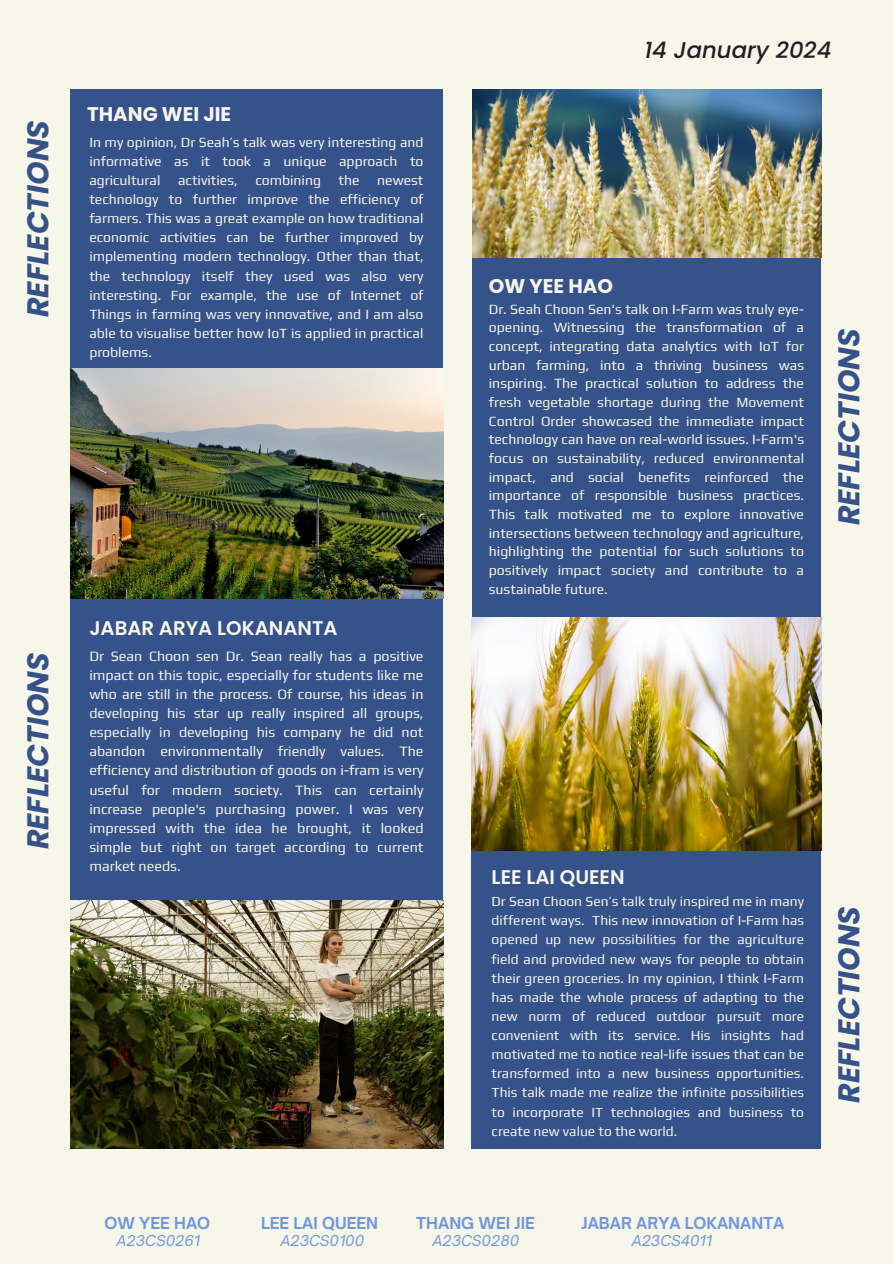
<style>
.page{position:relative;width:893px;height:1264px;background:#fff}
.page>*{position:absolute;margin:0;border:0;box-sizing:border-box;transform-origin:0 0}
.t1{font:italic 700 30px "Poppins";color:#36528b}
.t2{font:italic 500 22.8px "Poppins";color:#291b25}
.t3{font:600 19.8px "Poppins";color:#f6f6e9}
.t4{font:700 19.8px "Poppins";color:#f6f6e9}
.t5{font:700 15.75px "Open Sauce One";color:#7397df}
.t6{font:italic 14.4px "Open Sauce One";color:#7397df}
.t7{font:14.25px/19.2px "Play";color:#f6f6e9;text-align:justify}
.t8{font:13.95px/18.6px "Play";color:#f6f6e9;text-align:justify}
.t9{font:13.8px/19.2px "Play";color:#f6f6e9;text-align:justify}
</style>
<div class="page">
<div style="left:0;top:0;width:892px;height:1263px;background:#f6f6e9"></div>
<div style="left:71px;top:544px;width:372px;height:495px;background:#36528b"></div>
<img style="left:71px;top:367px;width:372px;height:231px">
<div style="left:471px;top:850px;width:350px;height:298px;background:#36528b"></div>
<div style="left:473px;top:257px;width:348px;height:390px;background:#36528b"></div>
<img style="left:471px;top:617px;width:350px;height:233px">
<img style="left:71px;top:900px;width:372px;height:248px">
<div style="left:71px;top:89px;width:372px;height:278px;background:#36528b"></div>
<img style="left:473px;top:89px;width:348px;height:168px">
<p class="t1" style="left:17px;top:317px;width:198px;rotate:-90deg">REFLECTIONS</p>
<p class="t1" style="left:17px;top:849px;width:198px;rotate:-90deg">REFLECTIONS</p>
<p class="t4" style="left:87px;top:100px;width:146px">THANG WEI JIE</p>
<p class="t8" style="left:89px;top:132px;width:336px;line-height:19.2px">In my opinion, Dr Seah’s talk was very interesting and informative as it took a unique approach to agricultural</p>
<p class="t8" style="left:178px;top:171px;width:61px">activities,</p>
<p class="t8" style="left:255px;top:171px;width:67px">combining</p>
<p class="t8" style="left:338px;top:171px;width:23px">the</p>
<p class="t8" style="left:89px;top:170px;width:336px;line-height:19.2px;text-indent:288px">newest technology to further improve the efficiency of farmers. This was a great example on how traditional economic activities can be further improved by implementing modern technology. Other than that, the technology itself they used was also very interesting. For example, the use of Internet of Things in farming was very innovative, and I am also able to visualise better how IoT is applied in practical problems.</p>
<p class="t3" style="left:89px;top:613px;width:250px">JABAR ARYA LOKANANTA</p>
<p class="t7" style="left:89px;top:646px;width:336px">Dr Sean Choon sen Dr. Sean really has a positive impact on this topic, especially for students like me who are still in the process. Of course, his ideas in developing his star up really inspired all groups, especially in developing his company he did not abandon environmentally friendly values. The efficiency and distribution of goods on i-fram is very useful for modern society. This can certainly increase people's purchasing power. I was very impressed with the idea he brought, it looked simple but right on target according to current market needs.</p>
<p class="t2" style="left:644px;top:34px;width:189px">14 January 2024</p>
<p class="t4" style="left:489px;top:272px;width:126px">OW YEE HAO</p>
<p class="t8" style="left:489px;top:299px;width:317px">Dr. Seah Choon Sen's talk on I-Farm was truly eye&shy;opening. Witnessing the transformation of a concept, integrating data analytics with IoT for urban farming, into a thriving business was inspiring. The practical solution to address the fresh vegetable shortage during the Movement Control Order showcased the immediate impact technology can have on real-world issues. I-Farm's focus on sustainability, reduced environmental impact, and social benefits reinforced the importance of responsible business practices.<br>This talk motivated me to explore innovative intersections between technology and agriculture, highlighting the potential for such solutions to positively impact society and contribute to a sustainable future.</p>
<p class="t1" style="left:827px;top:525px;width:198px;rotate:-90deg">REFLECTIONS</p>
<p class="t3" style="left:491px;top:863px;width:134px">LEE LAI QUEEN</p>
<p class="t9" style="left:491px;top:891px;width:314px">Dr Sean Choon Sen’s talk truly inspired me in many different ways. This new innovation of I-Farm has opened up new possibilities for the agriculture field and provided new ways for people to obtain their green groceries. In my opinion, I think I-Farm has made the whole process of adapting to the new norm of reduced outdoor pursuit more convenient with its service. His insights had motivated me to notice real-life issues that can be transformed into a new business opportunities.<br>This talk made me realize the infinite possibilities to incorporate IT technologies and business to create new value to the world.</p>
<p class="t1" style="left:827px;top:1102px;width:198px;rotate:-90deg">REFLECTIONS</p>
<p class="t5" style="left:105px;top:1213px;width:107px">OW YEE HAO</p>
<p class="t5" style="left:261px;top:1213px;width:119px">LEE LAI QUEEN</p>
<p class="t5" style="left:416px;top:1213px;width:120px">THANG WEI JIE</p>
<p class="t5" style="left:581px;top:1213px;width:204px">JABAR ARYA LOKANANTA</p>
<p class="t6" style="left:117px;top:1231px;width:85px">A23CS0261</p>
<p class="t6" style="left:280px;top:1231px;width:85px">A23CS0100</p>
<p class="t6" style="left:432px;top:1231px;width:88px">A23CS0280</p>
<p class="t6" style="left:631px;top:1231px;width:82px">A23CS4011</p>
</div>
